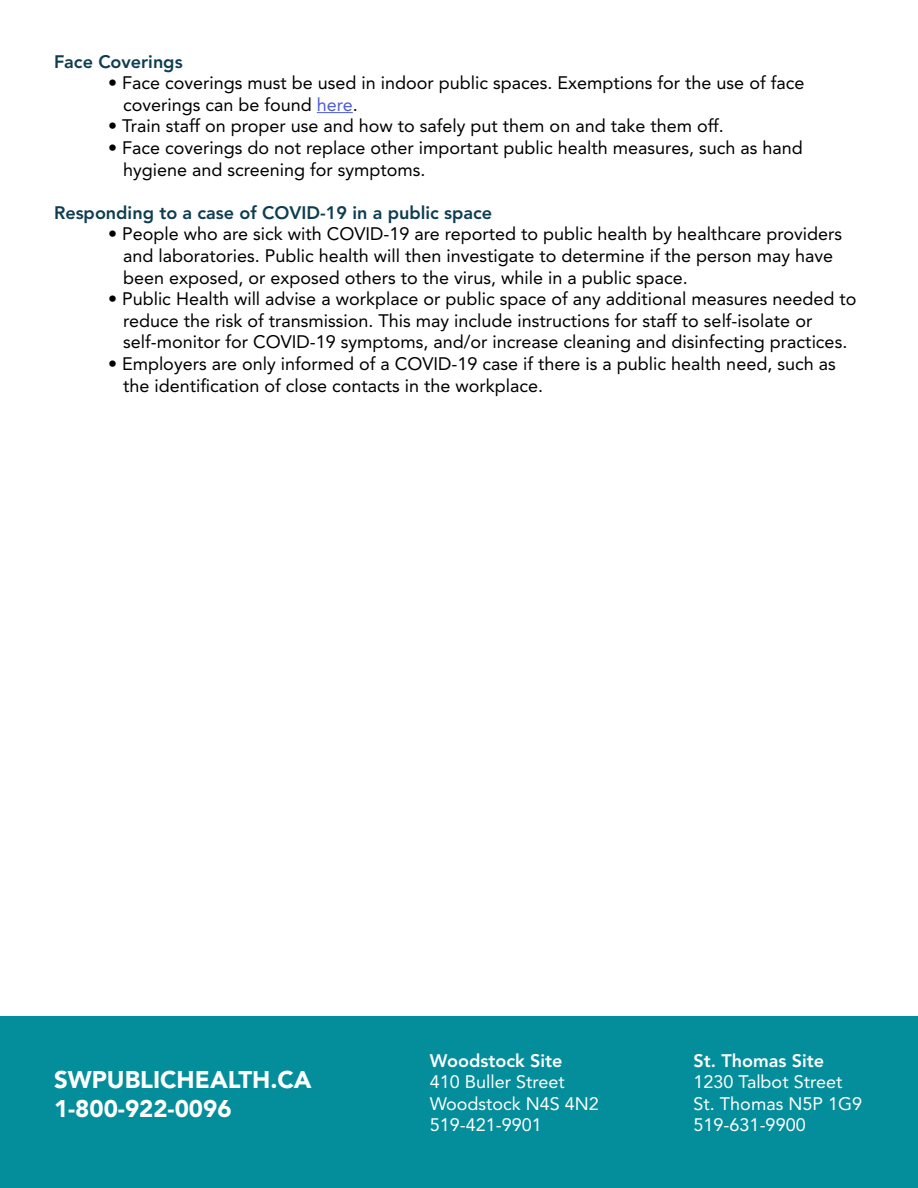
<style>
.page{position:relative;width:918px;height:1188px;background:#fff}
.page>*{position:absolute;margin:0;border:0;box-sizing:border-box;transform-origin:0 0}
.t1{font:900 24px/28.8px "Avenir LT Std";color:#fff}
.t2{font:18px/21.6px "Avenir LT Std";color:#000}
.t3{font:18px/21.6px "Avenir LT Std";color:#fff}
.t4{font:800 18px "Avenir LT Std";color:#0e3d51}
.t5{font:800 18px "Avenir LT Std";color:#fff}
.s1{color:#4f5cd6}
</style>
<div class="page">
<div style="left:0;top:1017px;width:918px;height:171px;background:#048e9b"></div>
<hr style="left:317px;top:112px;width:36px;height:1px;background:#4f5cd6">
<p class="t4" style="left:54px;top:51px;width:130px">Face Coverings</p>
<p class="t2" style="left:123px;top:72px;width:683px;text-indent:-15px">• Face coverings must be used in indoor public spaces. Exemptions for the use of face coverings can be found <span class="s1">here</span>.</p>
<p class="t2" style="left:108px;top:116px;width:617px">• Train staff on proper use and how to safely put them on and take them off.</p>
<p class="t2" style="left:123px;top:137px;width:681px;text-indent:-15px">• Face coverings do not replace other important public health measures, such as hand hygiene and screening for symptoms.</p>
<p class="t4" style="left:54px;top:202px;width:440px">Responding to a case of COVID-19 in a public space</p>
<p class="t2" style="left:123px;top:224px;width:721px;text-indent:-15px">• People who are sick with COVID-19 are reported to public health by healthcare providers and laboratories. Public health will then investigate to determine if the person may have been exposed, or exposed others to the virus, while in a public space.</p>
<p class="t2" style="left:123px;top:288px;width:735px;text-indent:-15px">• Public Health will advise a workplace or public space of any additional measures needed to reduce the risk of transmission. This may include instructions for staff to self-isolate or self-monitor for COVID-19 symptoms, and/or increase cleaning and disinfecting practices.</p>
<p class="t2" style="left:123px;top:353px;width:714px;text-indent:-15px">• Employers are only informed of a COVID-19 case if there is a public health need, such as the identification of close contacts in the workplace.</p>
<h1 class="t1" style="left:54px;top:1065px;width:259px">SWPUBLICHEALTH.CA<br>1-800-922-0096</h1>
<p class="t5" style="left:430px;top:1050px;width:134px">Woodstock Site</p>
<p class="t3" style="left:430px;top:1071px;width:171px">410 Buller Street<br>Woodstock N4S 4N2<br>519-421-9901</p>
<p class="t5" style="left:694px;top:1050px;width:132px">St. Thomas Site</p>
<p class="t3" style="left:694px;top:1071px;width:170px">1230 Talbot Street<br>St. Thomas N5P 1G9<br>519-631-9900</p>
</div>
